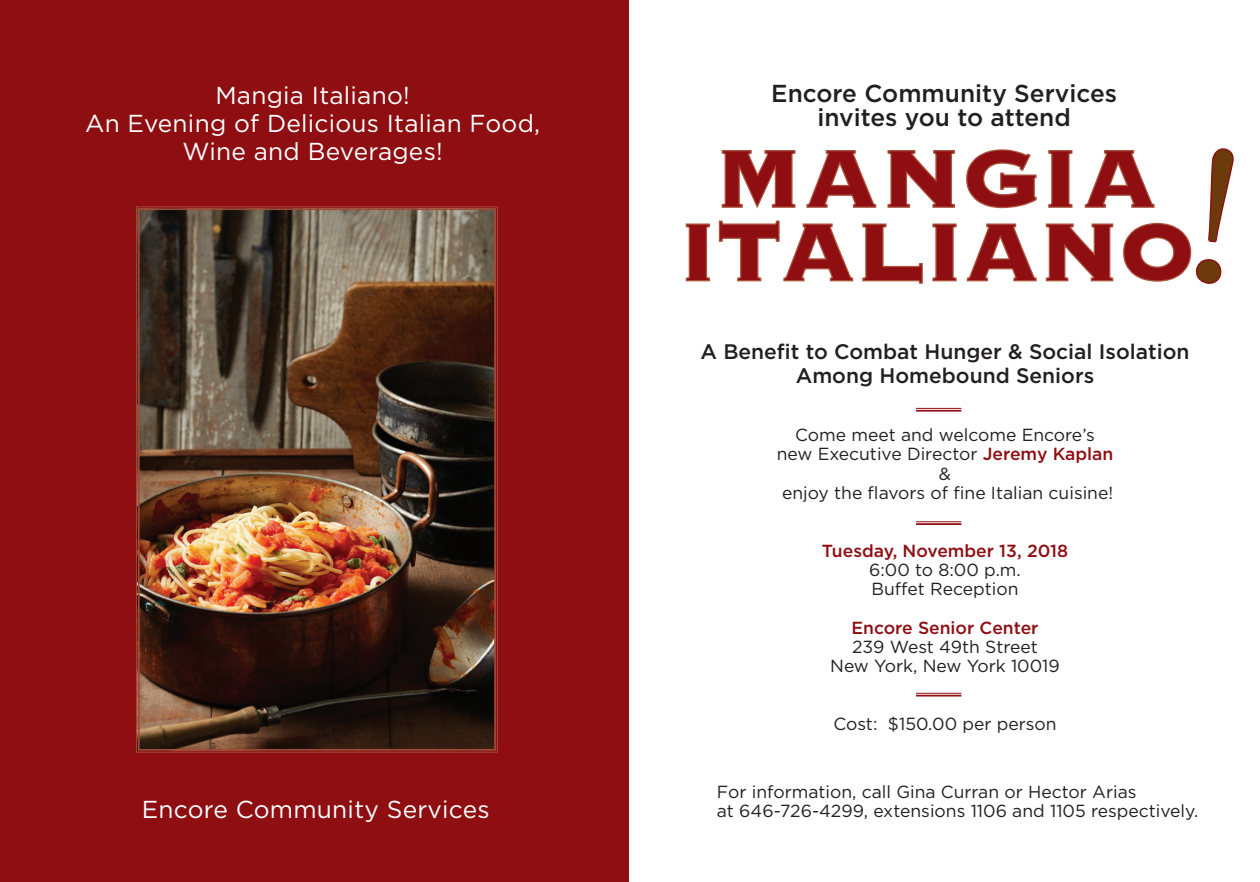
<style>
.page{position:relative;width:1260px;height:882px;background:#fff}
.page>*{position:absolute;margin:0;border:0;box-sizing:border-box;transform-origin:0 0}
.t1{font:700 105px "Copperplate";letter-spacing:-.01em;color:#8e0e12}
.t2{font:24.5px/28px "Gotham";letter-spacing:.01em;color:#fff;text-align:center}
.t3{font:500 24.5px/24.5px "Gotham";color:#231f20;text-align:center}
.t4{font:500 21px/24.5px "Gotham";color:#231f20;text-align:center}
.t5{font:17.5px/19.2px "Gotham";color:#231f20;text-align:center}
.t6{font:500 17.5px "Gotham";color:#8e0e12}
.s1{font-weight:500;color:#8e0e12}
</style>
<div class="page">
<div style="left:0;top:0;width:629px;height:882px;background:#8e0e12"></div>
<img style="left:136px;top:206px;width:362px;height:547px">
<div style="left:138px;top:208px;width:358px;height:543px;border:2px solid #a54936"></div>
<svg style="left:721px;top:150px;width:75px;height:59px"></svg>
<svg style="left:806px;top:150px;width:71px;height:58px"></svg>
<svg style="left:887px;top:150px;width:68px;height:58px"></svg>
<svg style="left:966px;top:149px;width:71px;height:60px"></svg>
<svg style="left:685px;top:223px;width:25px;height:59px"></svg>
<svg style="left:718px;top:220px;width:136px;height:62px"></svg>
<svg style="left:862px;top:223px;width:61px;height:61px"></svg>
<svg style="left:932px;top:223px;width:25px;height:59px"></svg>
<svg style="left:966px;top:223px;width:71px;height:59px"></svg>
<hr style="left:916px;top:521px;width:45px;height:1px;background:#8e0e12">
<hr style="left:916px;top:523px;width:45px;height:2px;background:#8e0e12">
<hr style="left:916px;top:408px;width:45px;height:1px;background:#8e0e12">
<hr style="left:916px;top:410px;width:45px;height:2px;background:#8e0e12">
<hr style="left:916px;top:693px;width:45px;height:1px;background:#8e0e12">
<hr style="left:916px;top:695px;width:45px;height:1px;background:#8e0e12">
<svg style="left:1045px;top:148px;width:189px;height:136px"></svg>
<h2 class="t2" style="left:85px;top:81px;width:457px">Mangia Italiano!<br>An Evening of Delicious Italian Food,<br>Wine and Beverages!</h2>
<h2 class="t2" style="left:142px;top:795px;width:349px">Encore Community Services</h2>
<h2 class="t3" style="left:771px;top:80px;width:347px">Encore Community Services invites you to attend</h2>
<h1 class="t1" style="left:715px;top:109px;width:444px">MANGIA</h1>
<h1 class="t1" style="left:677px;top:183px;width:519px">ITALIANO</h1>
<p class="t4" style="left:700px;top:339px;width:491px">A Benefit to Combat Hunger &amp; Social Isolation<br>Among Homebound Seniors</p>
<p class="t5" style="left:777px;top:425px;width:338px">Come meet and welcome Encore’s new Executive Director <span class="s1">Jeremy Kaplan </span>&amp;<br>enjoy the flavors of fine Italian cuisine!</p>
<p class="t6" style="left:822px;top:540px;width:248px">Tuesday, November 13, 2018</p>
<p class="t5" style="left:869px;top:560px;width:153px;text-align:left">6:00 to 8:00 p.m.<br>Buffet Reception</p>
<p class="t6" style="left:852px;top:617px;width:189px">Encore Senior Center</p>
<p class="t5" style="left:830px;top:637px;width:231px">239 West 49th Street<br>New York, New York 10019</p>
<p class="t5" style="left:833px;top:714px;width:225px">Cost: $150.00 per person</p>
<p class="t5" style="left:717px;top:782px;width:483px;text-align:left">For information, call Gina Curran or Hector Arias<br>at 646-726-4299, extensions 1106 and 1105 respectively.</p>
</div>
